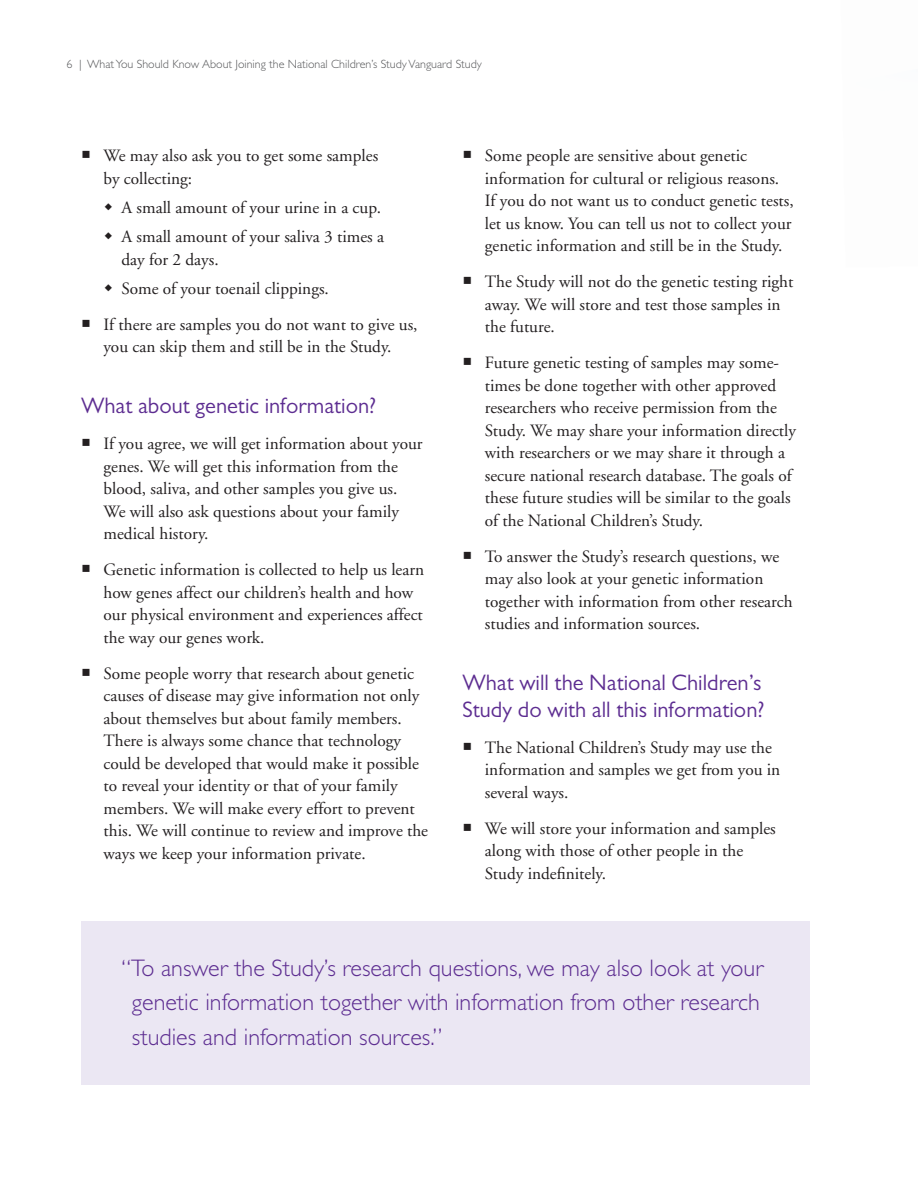
<style>
.page{position:relative;width:918px;height:1188px;background:#fff}
.page>*{position:absolute;margin:0;border:0;box-sizing:border-box;transform-origin:0 0}
.Pull_Quotes{font:300 24px/34.5px "Gill Sans";color:#5d2d91}
._1_Head{font:22.5px/27px "Gill Sans";color:#5d2d91}
._1_Main_Bullet{font:17.25px/22.5px "Adobe Garamond";color:#231f20}
._1_Sub_Bullet{font:17.25px/22.5px "Adobe Garamond";color:#231f20}
.t1{font:300 12px "Gill Sans";color:#57585a}
</style>
<div class="page">
<div style="left:81px;top:921px;width:729px;height:163px;background:#ebe7f3"></div>
<p class="t1" style="left:66px;top:57px;width:417px">6 | What You Should Know About Joining the National Children’s Study Vanguard Study</p>
<p class="_1_Main_Bullet" style="left:104px;top:145px;width:276px">We may also ask you to get some samples by collecting:</p>
<p class="_1_Sub_Bullet" style="left:122px;top:197px;width:261px">A small amount of your urine in a cup.</p>
<p class="_1_Sub_Bullet" style="left:122px;top:226px;width:264px">A small amount of your saliva 3 times a day for 2 days.</p>
<p class="_1_Sub_Bullet" style="left:122px;top:278px;width:209px">Some of your toenail clippings.</p>
<p class="_1_Main_Bullet" style="left:104px;top:314px;width:316px">If there are samples you do not want to give us, you can skip them and still be in the Study.</p>
<p class="_1_Head" style="left:81px;top:392px;width:297px">What about genetic information?</p>
<p class="_1_Main_Bullet" style="left:104px;top:433px;width:321px">If you agree, we will get information about your genes. We will get this information from the blood, saliva, and other samples you give us.<br>We will also ask questions about your family medical history.</p>
<p class="_1_Main_Bullet" style="left:104px;top:559px;width:322px">Genetic information is collected to help us learn how genes affect our children’s health and how our physical environment and experiences affect the way our genes work.</p>
<p class="_1_Main_Bullet" style="left:104px;top:662px;width:326px">Some people worry that research about genetic causes of disease may give information not only about themselves but about family members.<br>There is always some chance that technology could be developed that would make it possible to reveal your identity or that of your family members. We will make every effort to prevent this. We will continue to review and improve the ways we keep your information private.</p>
<p class="_1_Main_Bullet" style="left:485px;top:145px;width:310px">Some people are sensitive about genetic information for cultural or religious reasons.<br>If you do not want us to conduct genetic tests, let us know. You can tell us not to collect your genetic information and still be in the Study.</p>
<p class="_1_Main_Bullet" style="left:485px;top:271px;width:310px">The Study will not do the genetic testing right away. We will store and test those samples in the future.</p>
<p class="_1_Main_Bullet" style="left:485px;top:352px;width:313px">Future genetic testing of samples may some&shy;times be done together with other approved researchers who receive permission from the Study. We may share your information directly with researchers or we may share it through a secure national research database. The goals of these future studies will be similar to the goals of the National Children’s Study.</p>
<p class="_1_Main_Bullet" style="left:485px;top:545px;width:309px">To answer the Study’s research questions, we may also look at your genetic information together with information from other research studies and information sources.</p>
<p class="_1_Head" style="left:462px;top:669px;width:304px">What will the National Children’s<br>Study do with all this information?</p>
<p class="_1_Main_Bullet" style="left:485px;top:737px;width:297px">The National Children’s Study may use the information and samples we get from you in several ways.</p>
<p class="_1_Main_Bullet" style="left:485px;top:818px;width:292px">We will store your information and samples along with those of other people in the<br>Study indefinitely.</p>
<p class="Pull_Quotes" style="left:132px;top:950px;width:633px;text-indent:-10px">“To answer the Study’s research questions, we may also look at your genetic information together with information from other research studies and information sources.”</p>
</div>
